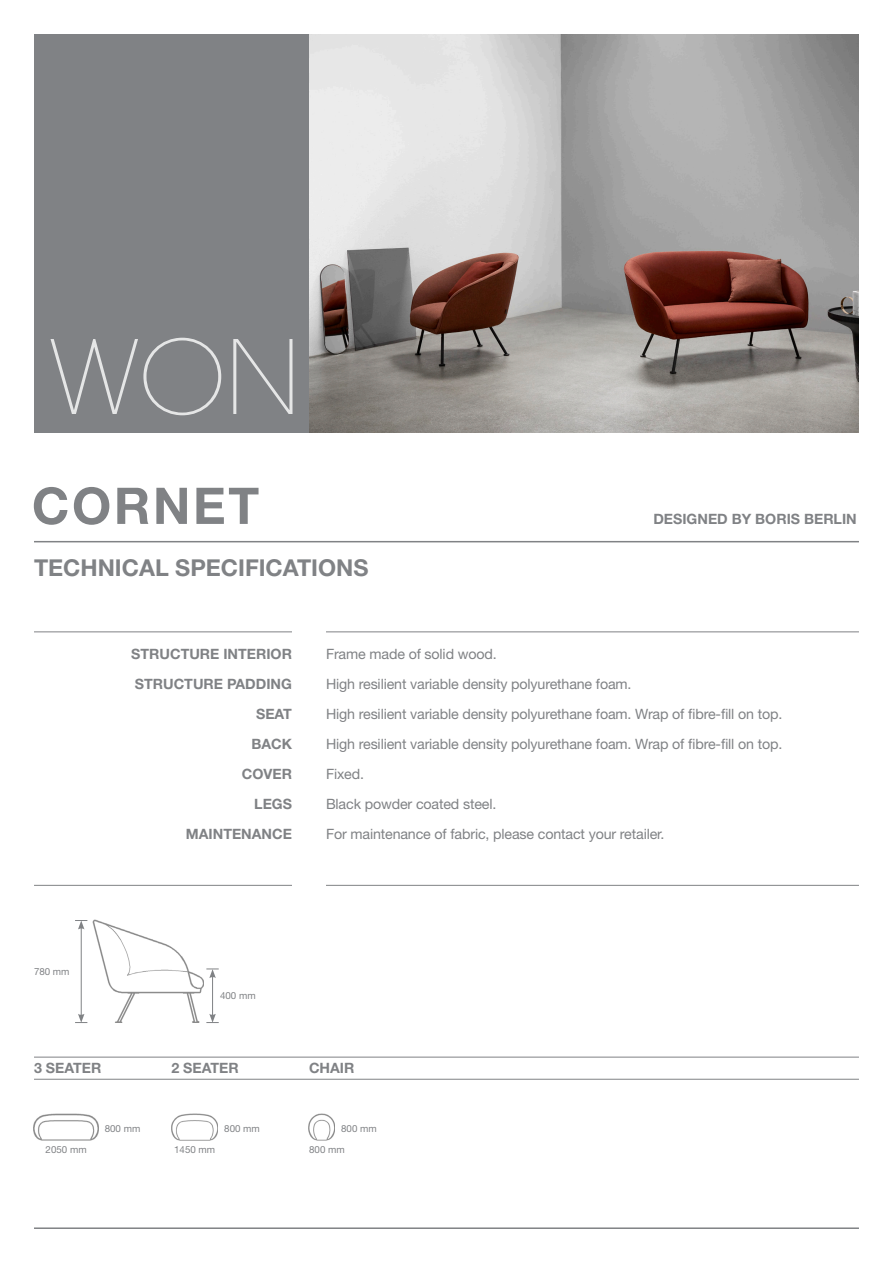
<style>
.page{position:relative;width:893px;height:1263px;background:#fff}
.page>*{position:absolute;margin:0;border:0;box-sizing:border-box;transform-origin:0 0}
.t1{font:700 50.55px "Helvetica Neue LT Pro";letter-spacing:.05em;color:#808285}
.t2{font:700 23.25px "Helvetica Neue LT Pro";color:#808285}
.t3{font:14.25px "Helvetica Neue LT Pro";letter-spacing:-.01em;color:#808285}
.t4{font:700 14.25px "Helvetica Neue LT Pro";color:#808285}
.t5{font:9.75px "Helvetica Neue LT Pro";color:#808285}
</style>
<div class="page">
<div style="left:34px;top:34px;width:275px;height:398px;background:#808285"></div>
<svg style="left:51px;top:338px;width:241px;height:77px"></svg>
<hr style="left:34px;top:1227px;width:825px;height:2px;background:#808285">
<hr style="left:34px;top:541px;width:825px;height:1px;background:#808285">
<hr style="left:34px;top:631px;width:258px;height:1px;background:#808285">
<hr style="left:326px;top:631px;width:533px;height:1px;background:#808285">
<hr style="left:34px;top:885px;width:258px;height:1px;background:#808285">
<hr style="left:326px;top:885px;width:533px;height:1px;background:#808285">
<hr style="left:34px;top:1057px;width:825px;height:1px;background:#808285">
<hr style="left:34px;top:1079px;width:825px;height:1px;background:#808285">
<hr style="left:81px;top:927px;width:1px;height:89px;background:#808285">
<svg style="left:75px;top:920px;width:12px;height:9px"></svg>
<svg style="left:75px;top:1014px;width:12px;height:9px"></svg>
<hr style="left:212px;top:976px;width:1px;height:40px;background:#808285">
<svg style="left:206px;top:969px;width:13px;height:9px"></svg>
<svg style="left:206px;top:1014px;width:13px;height:9px"></svg>
<img style="left:93px;top:920px;width:111px;height:103px">
<img style="left:172px;top:1113px;width:46px;height:27px">
<img style="left:309px;top:1113px;width:26px;height:27px">
<img style="left:309px;top:34px;width:550px;height:398px">
<img style="left:34px;top:1113px;width:65px;height:27px">
<p class="t1" style="left:32px;top:474px;width:229px">CORNET</p>
<p class="t2" style="left:34px;top:553px;width:336px">TECHNICAL SPECIFICATIONS</p>
<p class="t4" style="left:653px;top:510px;width:205px">DESIGNED BY BORIS BERLIN</p>
<p class="t5" style="left:34px;top:965px;width:37px">780 mm</p>
<p class="t4" style="left:131px;top:645px;width:162px">STRUCTURE INTERIOR</p>
<p class="t4" style="left:135px;top:675px;width:159px">STRUCTURE PADDING</p>
<p class="t4" style="left:256px;top:705px;width:37px">SEAT</p>
<p class="t4" style="left:251px;top:735px;width:42px">BACK</p>
<p class="t4" style="left:242px;top:765px;width:52px">COVER</p>
<p class="t4" style="left:254px;top:795px;width:39px">LEGS</p>
<p class="t4" style="left:186px;top:825px;width:108px">MAINTENANCE</p>
<p class="t3" style="left:326px;top:645px;width:172px">Frame made of solid wood.</p>
<p class="t3" style="left:326px;top:675px;width:307px">High resilient variable density polyurethane foam.</p>
<p class="t3" style="left:326px;top:705px;width:458px">High resilient variable density polyurethane foam. Wrap of fibre-fill on top.</p>
<p class="t3" style="left:326px;top:735px;width:458px">High resilient variable density polyurethane foam. Wrap of fibre-fill on top.</p>
<p class="t3" style="left:326px;top:765px;width:40px">Fixed.</p>
<p class="t3" style="left:326px;top:795px;width:172px">Black powder coated steel.</p>
<p class="t3" style="left:326px;top:825px;width:340px">For maintenance of fabric, please contact your retailer.</p>
<p class="t5" style="left:220px;top:990px;width:37px">400 mm</p>
<p class="t4" style="left:34px;top:1059px;width:69px">3 SEATER</p>
<p class="t4" style="left:309px;top:1059px;width:47px">CHAIR</p>
<p class="t4" style="left:171px;top:1059px;width:69px">2 SEATER</p>
<p class="t5" style="left:46px;top:1143px;width:43px">2050 mm</p>
<p class="t5" style="left:105px;top:1122px;width:37px">800 mm</p>
<p class="t5" style="left:224px;top:1122px;width:37px">800 mm</p>
<p class="t5" style="left:341px;top:1122px;width:37px">800 mm</p>
<p class="t5" style="left:174px;top:1143px;width:43px">1450 mm</p>
<p class="t5" style="left:309px;top:1143px;width:37px">800 mm</p>
</div>
